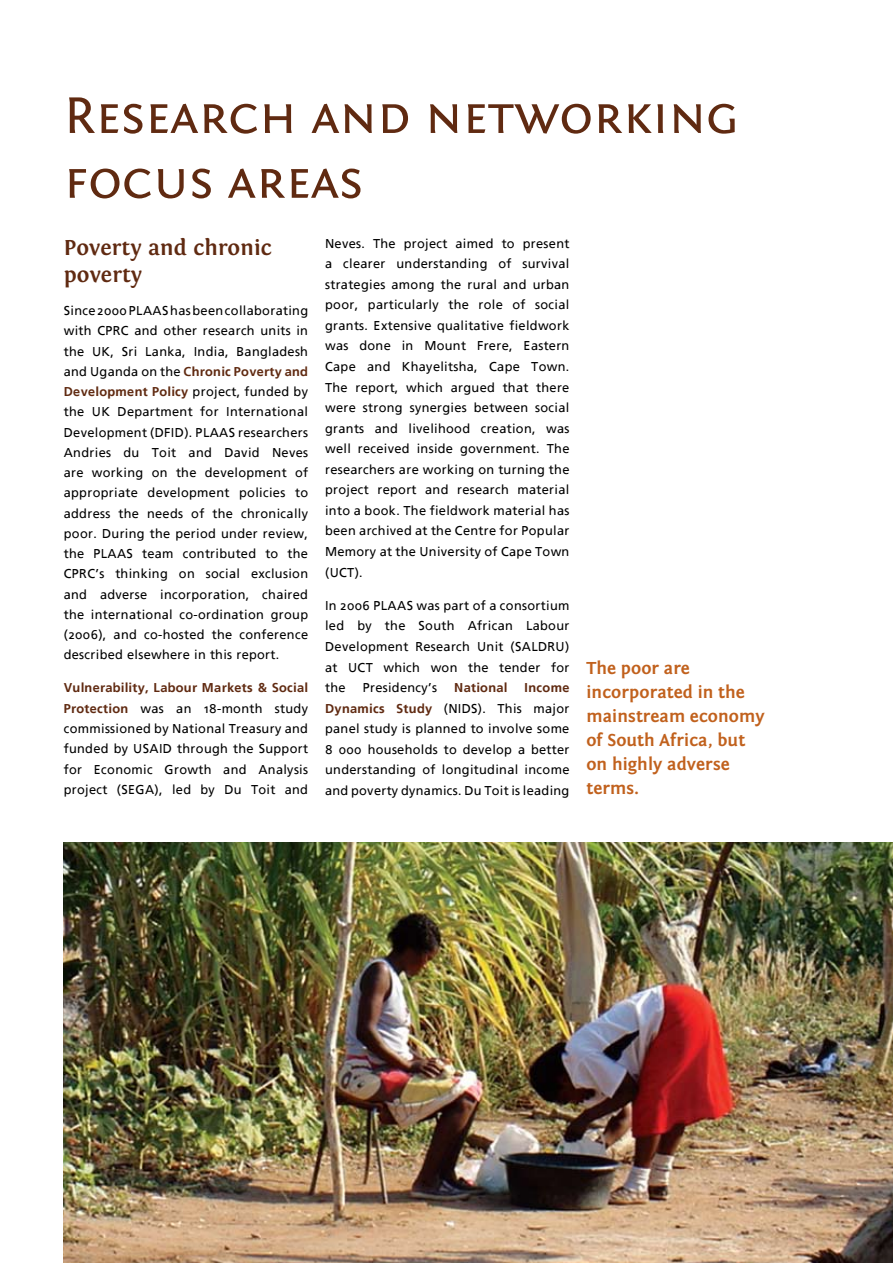
<style>
.page{position:relative;width:893px;height:1263px;background:#fff}
.page>*{position:absolute;margin:0;border:0;box-sizing:border-box;transform-origin:0 0}
.t1{font:54px/64.8px "Fontin Sans Small Caps";color:#602a11}
.t2{font:700 22.5px/27px "Fontin";letter-spacing:.005em;color:#602a11}
.t3{font:700 18px/24px "Fontin Sans";letter-spacing:.005em;color:#c1611d}
.t4{font:12.75px/20.5px "Frutiger Linotype";letter-spacing:.025em;color:#000;text-align:justify}
.t5{font:700 12.75px "Frutiger Linotype";letter-spacing:.025em;color:#602a11}
.s1{font-weight:700;color:#602a11}
</style>
<div class="page">
<img style="left:64px;top:843px;width:829px;height:420px">
<h1 class="t1" style="left:64px;top:84px;width:677px">Research and networking focus areas</h1>
<h2 class="t2" style="left:64px;top:234px;width:209px">Poverty and chronic poverty</h2>
<p class="t4" style="left:64px;top:301px;width:246px">Since 2000 PLAAS has been collaborating with CPRC and other research units in the UK, Sri Lanka, India, Bangladesh and Uganda on the <span class="s1">Chronic Poverty and Development Policy</span> project, funded by the UK Department for International Development (DFID). PLAAS researchers Andries du Toit and David Neves are working on the development of appropriate development policies to address the needs of the chronically poor. During the period under review, the PLAAS team contributed to the CPRC’s thinking on social exclusion and adverse incorporation, chaired the international co-ordination group (2006), and co-hosted the conference described elsewhere in this report.</p>
<p class="t4" style="left:64px;top:678px;width:246px"><span class="s1">Vulnerability, Labour Markets &amp; Social Protection</span> was an 18-month study commissioned by National Treasury and funded by USAID through the Support for Economic Growth and Analysis project (SEGA), led by Du Toit and</p>
<p class="t4" style="left:325px;top:233px;width:246px">Neves. The project aimed to present a clearer understanding of survival strategies among the rural and urban poor, particularly the role of social grants. Extensive qualitative fieldwork was done in Mount Frere, Eastern Cape and Khayelitsha, Cape Town.<br>The report, which argued that there were strong synergies between social grants and livelihood creation, was well received inside government. The researchers are working on turning the project report and research material into a book. The fieldwork material has been archived at the Centre for Popular Memory at the University of Cape Town (UCT).</p>
<p class="t4" style="left:325px;top:595px;width:246px">In 2006 PLAAS was part of a consortium led by the South African Labour Development Research Unit (SALDRU) at UCT which won the tender for the</p>
<h3 class="t3" style="left:586px;top:657px;width:180px">The poor are incorporated in the mainstream economy of South Africa, but on highly adverse terms.</h3>
<p class="t4" style="left:363px;top:677px;width:76px">Presidency’s</p>
<p class="t5" style="left:454px;top:680px;width:55px">National</p>
<p class="t4" style="left:325px;top:677px;width:246px;text-indent:199px"><span class="s1">Income Dynamics Study</span> (NIDS). This major panel study is planned to involve some 8 000 households to develop a better understanding of longitudinal income and poverty dynamics. Du Toit is leading</p>
</div>
